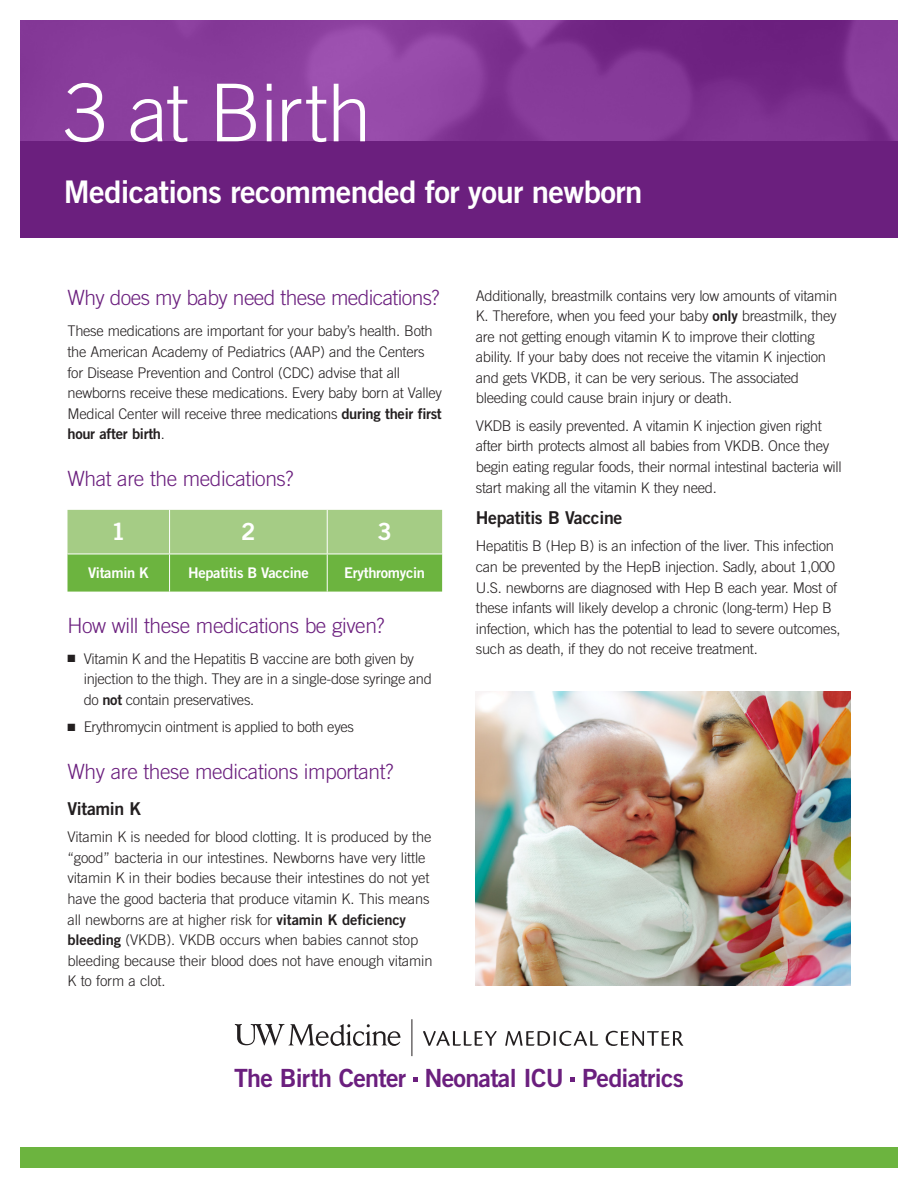
<style>
.page{position:relative;width:918px;height:1188px;background:#fff}
.page>*{position:absolute;margin:0;border:0;box-sizing:border-box;transform-origin:0 0}
.t1{font:300 79.8px "Trade Gothic LT Std";letter-spacing:-.025em;color:#fff}
.BD_Body_bullet{font:31.2px "Trade Gothic LT Std Bd 2";letter-spacing:-.02em;color:#fff}
.BD_Smaller_backpanel{font:25.05px "Trade Gothic LT Std Bd 2";letter-spacing:-.03em;color:#6b1f7e}
.BD_Body_bullet-2{font:23.7px "Trade Gothic LT Std Bd 2";color:#fff}
.BD_Smaller_backpanel-2{font:300 21px "Trade Gothic LT Std";letter-spacing:-.02em;color:#6b1f7e}
.BD_Body_copy{font:17.7px "Trade Gothic LT Std Bd 2";letter-spacing:-.02em;color:#231f20}
.BD_Body_copy-2{font:300 14.7px/20.5px "Trade Gothic LT Std";letter-spacing:-.02em;color:#231f20}
.BD_Body_bullet-3{font:14.7px "Trade Gothic LT Std Bd 2";letter-spacing:-.02em;color:#fff}
.s1{font-family:"Trade Gothic LT Std Bd 2";font-weight:400}
</style>
<div class="page">
<img style="left:20px;top:20px;width:878px;height:121px">
<div style="left:20px;top:1148px;width:246px;height:20px;background:#6cb43f"></div>
<div style="left:266px;top:1148px;width:131px;height:20px;background:#6cb43f"></div>
<div style="left:397px;top:1148px;width:212px;height:20px;background:#6cb43f"></div>
<div style="left:609px;top:1148px;width:289px;height:20px;background:#6cb43f"></div>
<div style="left:20px;top:141px;width:878px;height:97px;background:#6b1f7e"></div>
<svg style="left:68px;top:510px;width:374px;height:82px;background:#8cc166"></svg>
<hr style="left:169px;top:510px;width:1px;height:44px;background:#fff">
<hr style="left:327px;top:510px;width:1px;height:44px;background:#fff">
<hr style="left:68px;top:554px;width:102px;height:1px;background:#fff">
<hr style="left:170px;top:554px;width:157px;height:1px;background:#fff">
<hr style="left:169px;top:554px;width:1px;height:38px;background:#fff">
<hr style="left:327px;top:554px;width:115px;height:1px;background:#fff">
<hr style="left:327px;top:554px;width:1px;height:38px;background:#fff">
<svg style="left:423px;top:1031px;width:260px;height:15px"></svg>
<svg style="left:235px;top:1024px;width:165px;height:22px"></svg>
<hr style="left:412px;top:1019px;width:1px;height:37px;background:#231f20">
<svg style="left:413px;top:1077px;width:5px;height:5px"></svg>
<svg style="left:571px;top:1077px;width:4px;height:5px"></svg>
<img style="left:476px;top:692px;width:374px;height:294px">
<p class="t1" style="left:64px;top:66px;width:309px">3 at Birth</p>
<p class="BD_Body_bullet" style="left:64px;top:172px;width:580px">Medications recommended for your newborn</p>
<p class="BD_Smaller_backpanel-2" style="left:68px;top:285px;width:374px">Why does my baby need these medications?</p>
<p class="BD_Body_copy-2" style="left:68px;top:321px;width:376px">These medications are important for your baby’s health. Both the American Academy of Pediatrics (AAP) and the Centers for Disease Prevention and Control (CDC) advise that all newborns receive these medications. Every baby born at Valley Medical Center will receive three medications <span class="s1">during their first hour after birth</span>.</p>
<p class="BD_Smaller_backpanel-2" style="left:68px;top:466px;width:228px">What are the medications?</p>
<p class="BD_Body_bullet-2" style="left:111px;top:517px;width:16px">1</p>
<p class="BD_Body_bullet-2" style="left:241px;top:517px;width:16px">2</p>
<p class="BD_Body_bullet-2" style="left:377px;top:517px;width:16px">3</p>
<p class="BD_Body_bullet-3" style="left:88px;top:564px;width:62px">Vitamin K</p>
<p class="BD_Body_bullet-3" style="left:188px;top:564px;width:122px">Hepatitis B Vaccine</p>
<p class="BD_Body_bullet-3" style="left:344px;top:564px;width:82px">Erythromycin</p>
<p class="BD_Smaller_backpanel-2" style="left:68px;top:613px;width:319px">How will these medications be given?</p>
<p class="BD_Body_copy-2" style="left:84px;top:648px;width:350px;text-indent:-16px">■ Vitamin K and the Hepatitis B vaccine are both given by injection to the thigh. They are in a single-dose syringe and do <span class="s1">not</span> contain preservatives.</p>
<p class="BD_Body_copy-2" style="left:68px;top:717px;width:288px">■ Erythromycin ointment is applied to both eyes</p>
<p class="BD_Smaller_backpanel-2" style="left:68px;top:759px;width:328px">Why are these medications important?</p>
<p class="BD_Body_copy" style="left:68px;top:798px;width:75px">Vitamin K</p>
<p class="BD_Body_copy-2" style="left:68px;top:827px;width:367px">Vitamin K is needed for blood clotting. It is produced by the “good” bacteria in our intestines. Newborns have very little vitamin K in their bodies because their intestines do not yet have the good bacteria that produce vitamin K. This means all newborns are at higher risk for <span class="s1">vitamin K deficiency bleeding</span> (VKDB). VKDB occurs when babies cannot stop bleeding because their blood does not have enough vitamin K to form a clot.</p>
<p class="BD_Body_copy-2" style="left:476px;top:285px;width:363px">Additionally, breastmilk contains very low amounts of vitamin K. Therefore, when you feed your baby <span class="s1">only</span> breastmilk, they are not getting enough vitamin K to improve their clotting ability. If your baby does not receive the vitamin K injection and gets VKDB, it can be very serious. The associated bleeding could cause brain injury or death.</p>
<p class="BD_Body_copy-2" style="left:476px;top:415px;width:367px">VKDB is easily prevented. A vitamin K injection given right after birth protects almost all babies from VKDB. Once they begin eating regular foods, their normal intestinal bacteria will start making all the vitamin K they need.</p>
<p class="BD_Body_copy" style="left:476px;top:507px;width:148px">Hepatitis B Vaccine</p>
<p class="BD_Body_copy-2" style="left:476px;top:536px;width:366px">Hepatitis B (Hep B) is an infection of the liver. This infection can be prevented by the HepB injection. Sadly, about 1,000<br>U.S. newborns are diagnosed with Hep B each year. Most of these infants will likely develop a chronic (long-term) Hep B infection, which has the potential to lead to severe outcomes, such as death, if they do not receive treatment.</p>
<p class="BD_Smaller_backpanel" style="left:234px;top:1062px;width:451px">The Birth Center Neonatal ICU Pediatrics</p>
</div>
